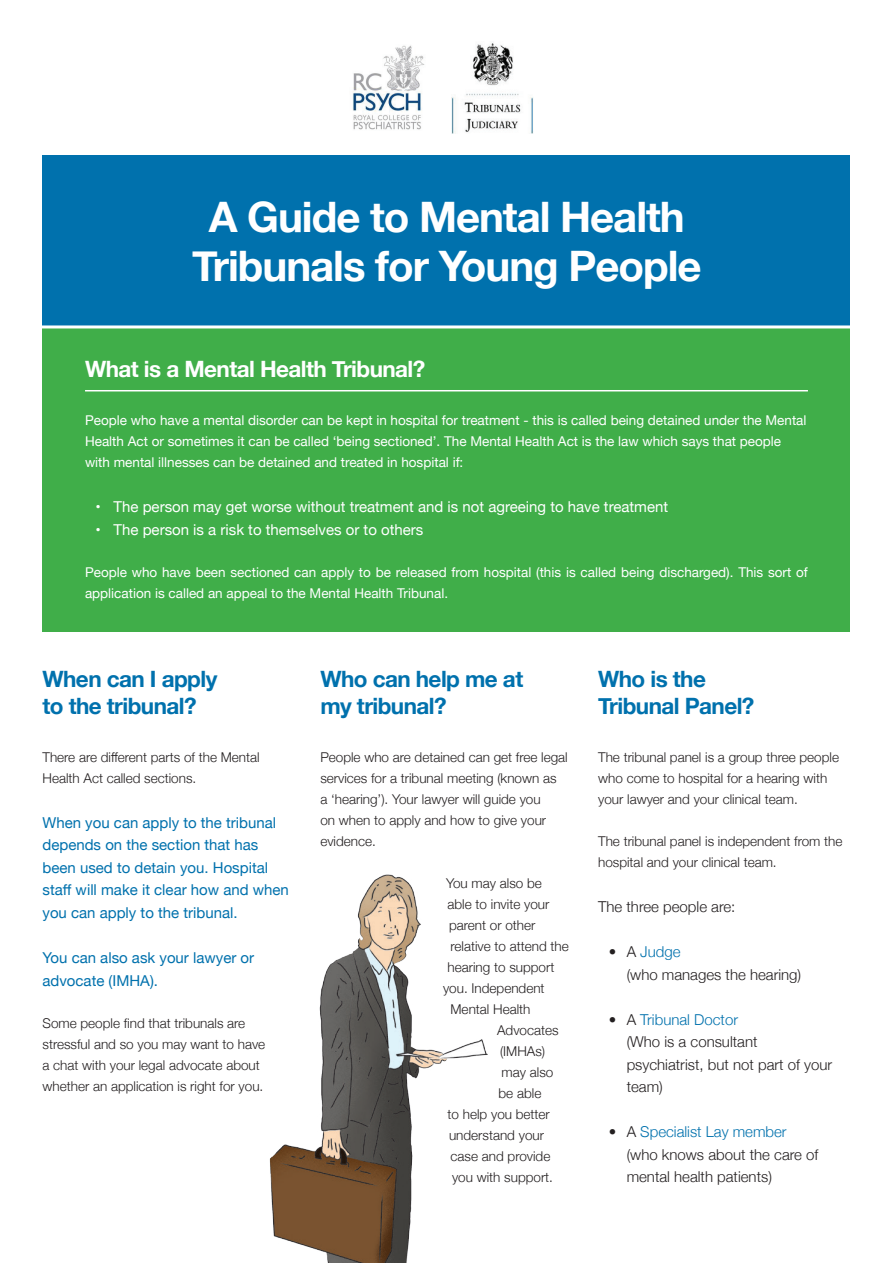
<style>
.page{position:relative;width:893px;height:1263px;background:#fff}
.page>*{position:absolute;margin:0;border:0;box-sizing:border-box;transform-origin:0 0}
.t1{font:700 42px/49.5px "Helvetica Neue";letter-spacing:-.025em;color:#fff;text-align:center}
.t2{font:700 22.5px/27px "Helvetica Neue";letter-spacing:-.025em;color:#0071ad}
.t3{font:700 22.5px "Helvetica Neue";letter-spacing:-.025em;color:#fff}
.t4{font:300 15px/22.5px "Helvetica Neue";color:#231f20}
.t5{font:15px/22.5px "Helvetica Neue";color:#0071ad}
.t6{font:15px "Helvetica Neue";color:#fff}
.t7{font:300 13.5px/21px "Helvetica Neue";color:#231f20}
.t8{font:13.5px/21px "Helvetica Neue";color:#fff}
.s1{color:#0071ad}
</style>
<div class="page">
<img style="left:269px;top:874px;width:219px;height:389px">
<div style="left:43px;top:327px;width:807px;height:304px;background:#40ae49"></div>
<hr style="left:85px;top:390px;width:723px;height:1px;background:#fff">
<div style="left:43px;top:156px;width:807px;height:171px;background:#0071ad"></div>
<hr style="left:30px;top:325px;width:823px;height:3px;background:#fff">
<img style="left:451px;top:43px;width:82px;height:91px">
<img style="left:353px;top:45px;width:72px;height:85px">
<h1 class="t1" style="left:192px;top:193px;width:511px">A Guide to Mental Health<br>Tribunals for Young People</h1>
<h2 class="t3" style="left:85px;top:352px;width:342px">What is a Mental Health Tribunal?</h2>
<p class="t8" style="left:85px;top:411px;width:723px">People who have a mental disorder can be kept in hospital for treatment - this is called being detained under the Mental<br>Health Act or sometimes it can be called ‘being sectioned’. The Mental Health Act is the law which says that people with mental illnesses can be detained and treated in hospital if:</p>
<p class="t6" style="left:96px;top:496px;width:574px">• The person may get worse without treatment and is not agreeing to have treatment</p>
<p class="t6" style="left:96px;top:519px;width:329px">• The person is a risk to themselves or to others</p>
<p class="t8" style="left:85px;top:562px;width:724px">People who have been sectioned can apply to be released from hospital (this is called being discharged). This sort of application is called an appeal to the Mental Health Tribunal.</p>
<h2 class="t2" style="left:43px;top:666px;width:176px">When can I apply to the tribunal?</h2>
<p class="t7" style="left:43px;top:746px;width:219px">There are different parts of the Mental<br>Health Act called sections.</p>
<p class="t5" style="left:43px;top:812px;width:248px">When you can apply to the tribunal depends on the section that has been used to detain you. Hospital staff will make it clear how and when you can apply to the tribunal.</p>
<p class="t5" style="left:43px;top:947px;width:213px">You can also ask your lawyer or advocate (IMHA).</p>
<p class="t7" style="left:43px;top:1011px;width:224px">Some people find that tribunals are stressful and so you may want to have a chat with your legal advocate about whether an application is right for you.</p>
<h2 class="t2" style="left:320px;top:666px;width:204px">Who can help me at my tribunal?</h2>
<p class="t7" style="left:320px;top:746px;width:249px">People who are detained can get free legal services for a tribunal meeting (known as<br>a ‘hearing’). Your lawyer will guide you<br>on when to apply and how to give your evidence.</p>
<p class="t7" style="left:446px;top:872px;width:97px">You may also be</p>
<p class="t7" style="left:448px;top:893px;width:103px">able to invite your</p>
<p class="t7" style="left:449px;top:914px;width:88px">parent or other</p>
<p class="t7" style="left:451px;top:935px;width:120px">relative to attend the</p>
<p class="t7" style="left:448px;top:956px;width:108px">hearing to support</p>
<p class="t7" style="left:443px;top:977px;width:103px">you. Independent</p>
<p class="t7" style="left:451px;top:998px;width:81px">Mental Health</p>
<p class="t7" style="left:497px;top:1019px;width:63px">Advocates</p>
<p class="t7" style="left:500px;top:1040px;width:47px">(IMHAs)</p>
<p class="t7" style="left:502px;top:1061px;width:53px">may also</p>
<p class="t7" style="left:499px;top:1082px;width:44px">be able</p>
<p class="t7" style="left:448px;top:1103px;width:104px">to help you better</p>
<p class="t7" style="left:449px;top:1124px;width:97px">understand your</p>
<p class="t7" style="left:451px;top:1145px;width:101px">case and provide</p>
<p class="t7" style="left:452px;top:1166px;width:103px">you with support.</p>
<h2 class="t2" style="left:598px;top:666px;width:158px">Who is the<br>Tribunal Panel?</h2>
<p class="t7" style="left:598px;top:746px;width:242px">The tribunal panel is a group three people who come to hospital for a hearing with your lawyer and your clinical team.</p>
<p class="t7" style="left:598px;top:830px;width:246px">The tribunal panel is independent from the hospital and your clinical team.</p>
<p class="t4" style="left:598px;top:894px;width:139px">The three people are:</p>
<p class="t4" style="left:627px;top:939px;width:176px;text-indent:-18px">• A <span class="s1">Judge<br></span>(who manages the hearing)</p>
<p class="t4" style="left:627px;top:1007px;width:207px;text-indent:-18px">• A <span class="s1">Tribunal Doctor<br></span>(Who is a consultant psychiatrist, but not part of your team)</p>
<p class="t4" style="left:627px;top:1119px;width:193px;text-indent:-18px">• A <span class="s1">Specialist Lay member </span>(who knows about the care of mental health patients)</p>
</div>
